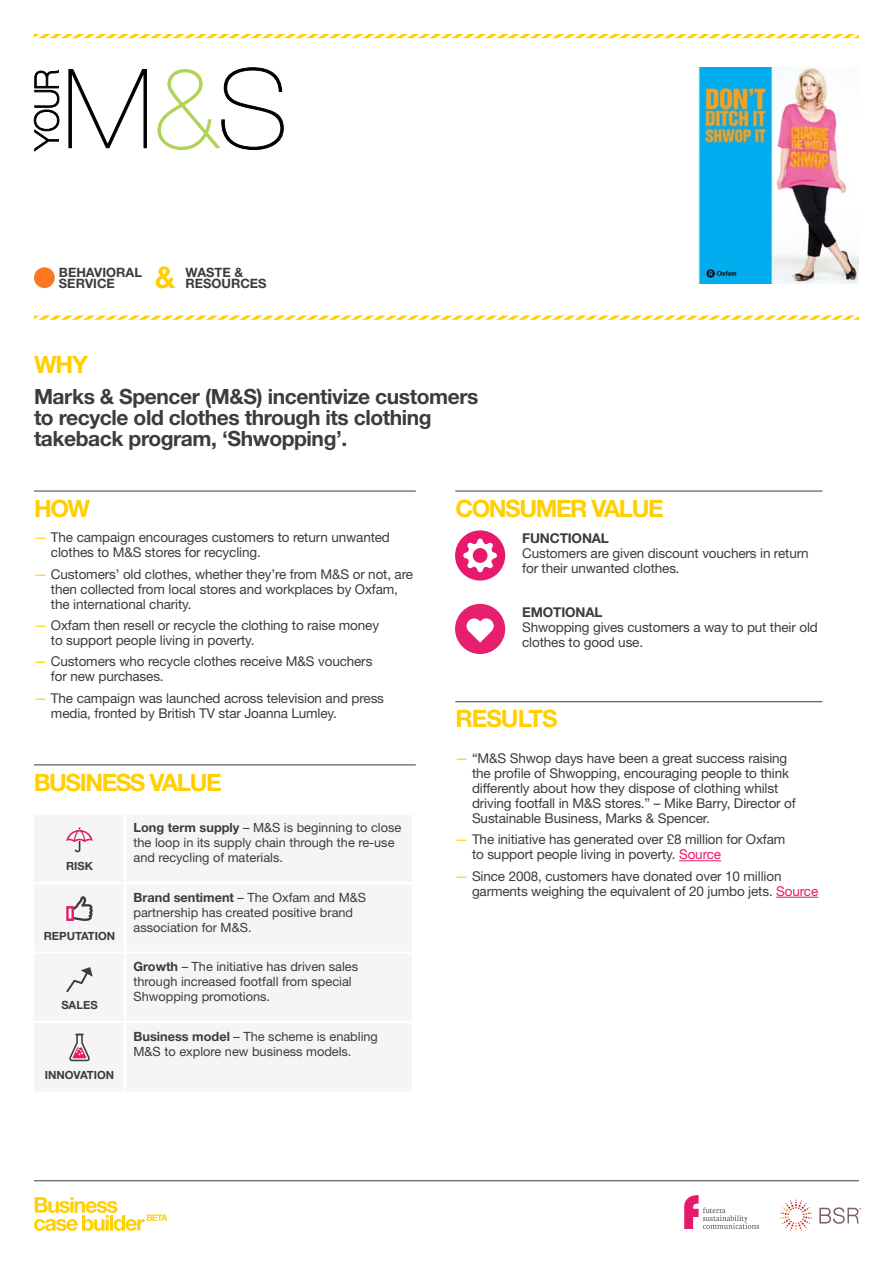
<style>
.page{position:relative;width:893px;height:1263px;background:#fff}
.page>*{position:absolute;margin:0;border:0;box-sizing:border-box;transform-origin:0 0}
.t1{font:700 24px "Helvetica Neue";letter-spacing:-.06em;color:#ffcf01}
.t2{font:700 24px "Helvetica Neue";letter-spacing:-.04em;color:#ffcf01}
.t3{font:700 21px/21px "Helvetica Neue";letter-spacing:-.02em;color:#3c3c3c}
.t4{font:13.5px/15px "Helvetica Neue";letter-spacing:-.01em;color:#3c3c3c}
.t5{font:700 13.5px "Helvetica Neue";letter-spacing:-.01em;color:#3c3c3c}
.t6{font:700 12.9px/11.6px "Helvetica Neue";color:#3c3c3c}
.t7{font:12.75px/15px "Helvetica Neue";color:#3c3c3c}
.t8{font:700 11.25px "Helvetica Neue";color:#3c3c3c}
.s1{color:#ffcf01}
.s2{font-weight:700}
.s3{color:#e7196c}
</style>
<div class="page">
<svg style="left:34px;top:1197px;width:133px;height:34px"></svg>
<hr style="left:34px;top:1180px;width:825px;height:1px;background:#3c3c3c">
<svg style="left:780px;top:1199px;width:32px;height:32px"></svg>
<svg style="left:819px;top:1207px;width:42px;height:17px"></svg>
<svg style="left:684px;top:1195px;width:75px;height:34px"></svg>
<div style="left:34px;top:267px;width:21px;height:21px;background:#fa7920;border-radius:50%"></div>
<svg style="left:34px;top:34px;width:825px;height:4px"></svg>
<svg style="left:34px;top:315px;width:825px;height:5px"></svg>
<hr style="left:679px;top:860px;width:42px;height:1px;background:#e7196c">
<hr style="left:776px;top:897px;width:42px;height:1px;background:#e7196c">
<svg style="left:455px;top:530px;width:50px;height:50px"></svg>
<svg style="left:455px;top:604px;width:50px;height:50px"></svg>
<hr style="left:34px;top:491px;width:382px;height:1px;background:#3c3c3c">
<hr style="left:34px;top:765px;width:382px;height:1px;background:#3c3c3c">
<hr style="left:455px;top:491px;width:367px;height:1px;background:#3c3c3c">
<hr style="left:455px;top:701px;width:367px;height:1px;background:#3c3c3c">
<svg style="left:66px;top:828px;width:27px;height:24px"></svg>
<svg style="left:66px;top:896px;width:27px;height:25px"></svg>
<svg style="left:66px;top:967px;width:27px;height:26px"></svg>
<svg style="left:69px;top:1034px;width:21px;height:27px"></svg>
<svg style="left:156px;top:266px;width:19px;height:22px"></svg>
<img style="left:698px;top:68px;width:161px;height:216px">
<svg style="left:69px;top:69px;width:78px;height:79px"></svg>
<svg style="left:158px;top:67px;width:126px;height:83px"></svg>
<svg style="left:34px;top:70px;width:25px;height:81px"></svg>
<p class="t6" style="left:59px;top:266px;width:85px">BEHAVIORAL<br>SERVICE</p>
<h1 class="t1" style="left:34px;top:349px;width:56px">WHY</h1>
<p class="t6" style="left:185px;top:266px;width:30px">WAste</p>
<p class="t6" style="left:185px;top:266px;width:83px;text-indent:49px">&amp;<br>RESOURCES</p>
<h2 class="t3" style="left:34px;top:385px;width:446px">Marks &amp; Spencer (M&amp;S) incentivize customers to recycle old clothes through its clothing takeback program, ‘Shwopping’.</h2>
<h1 class="t1" style="left:34px;top:493px;width:58px">HOW</h1>
<p class="t4" style="left:51px;top:530px;width:340px;text-indent:-17px"><span class="s1">—</span> The campaign encourages customers to return unwanted clothes to M&amp;S stores for recycling.</p>
<p class="t4" style="left:51px;top:566px;width:364px;text-indent:-17px"><span class="s1">—</span> Customers’ old clothes, whether they’re from M&amp;S or not, are then collected from local stores and workplaces by Oxfam, the international charity.</p>
<p class="t4" style="left:51px;top:617px;width:330px;text-indent:-17px"><span class="s1">—</span> Oxfam then resell or recycle the clothing to raise money to support people living in poverty.</p>
<p class="t4" style="left:51px;top:654px;width:323px;text-indent:-17px"><span class="s1">—</span> Customers who recycle clothes receive M&amp;S vouchers for new purchases.</p>
<p class="t4" style="left:51px;top:690px;width:335px;text-indent:-17px"><span class="s1">—</span> The campaign was launched across television and press media, fronted by British TV star Joanna Lumley.</p>
<h1 class="t1" style="left:34px;top:767px;width:189px">BUSINESS VALUE</h1>
<p class="t8" style="left:66px;top:859px;width:28px">RISK</p>
<p class="t8" style="left:44px;top:929px;width:73px">REPUTATION</p>
<p class="t8" style="left:61px;top:998px;width:38px">SALES</p>
<p class="t8" style="left:45px;top:1068px;width:71px">INNOVATION</p>
<p class="t7" style="left:134px;top:820px;width:269px"><span class="s2">Long term supply</span> – M&amp;S is beginning to close the loop in its supply chain through the re-use and recycling of materials.</p>
<p class="t7" style="left:134px;top:889px;width:234px"><span class="s2">Brand sentiment</span> – The Oxfam and M&amp;S partnership has created positive brand association for M&amp;S.</p>
<p class="t7" style="left:134px;top:959px;width:226px"><span class="s2">Growth</span> – The initiative has driven sales through increased footfall from special<br>Shwopping promotions.</p>
<p class="t7" style="left:134px;top:1028px;width:246px"><span class="s2">Business model</span> – The scheme is enabling<br>M&amp;S to explore new business models.</p>
<h1 class="t1" style="left:455px;top:493px;width:210px">CONSUMER VALUE</h1>
<p class="t5" style="left:522px;top:530px;width:88px">FUNCTIONAL</p>
<p class="t4" style="left:522px;top:545px;width:288px">Customers are given discount vouchers in return for their unwanted clothes.</p>
<p class="t5" style="left:522px;top:603px;width:82px">EMOTIONAL</p>
<p class="t4" style="left:522px;top:619px;width:297px">Shwopping gives customers a way to put their old clothes to good use.</p>
<h1 class="t2" style="left:455px;top:704px;width:104px">RESULTS</h1>
<p class="t4" style="left:472px;top:750px;width:325px;text-indent:-17px"><span class="s1">—</span> “M&amp;S Shwop days have been a great success raising the profile of Shwopping, encouraging people to think differently about how they dispose of clothing whilst driving footfall in M&amp;S stores.” – Mike Barry, Director of Sustainable Business, Marks &amp; Spencer.</p>
<p class="t4" style="left:472px;top:832px;width:315px;text-indent:-17px"><span class="s1">—</span> The initiative has generated over £8 million for Oxfam to support people living in poverty. <span class="s3">Source</span></p>
<p class="t4" style="left:472px;top:868px;width:348px;text-indent:-17px"><span class="s1">—</span> Since 2008, customers have donated over 10 million garments weighing the equivalent of 20 jumbo jets. <span class="s3">Source</span></p>
</div>
